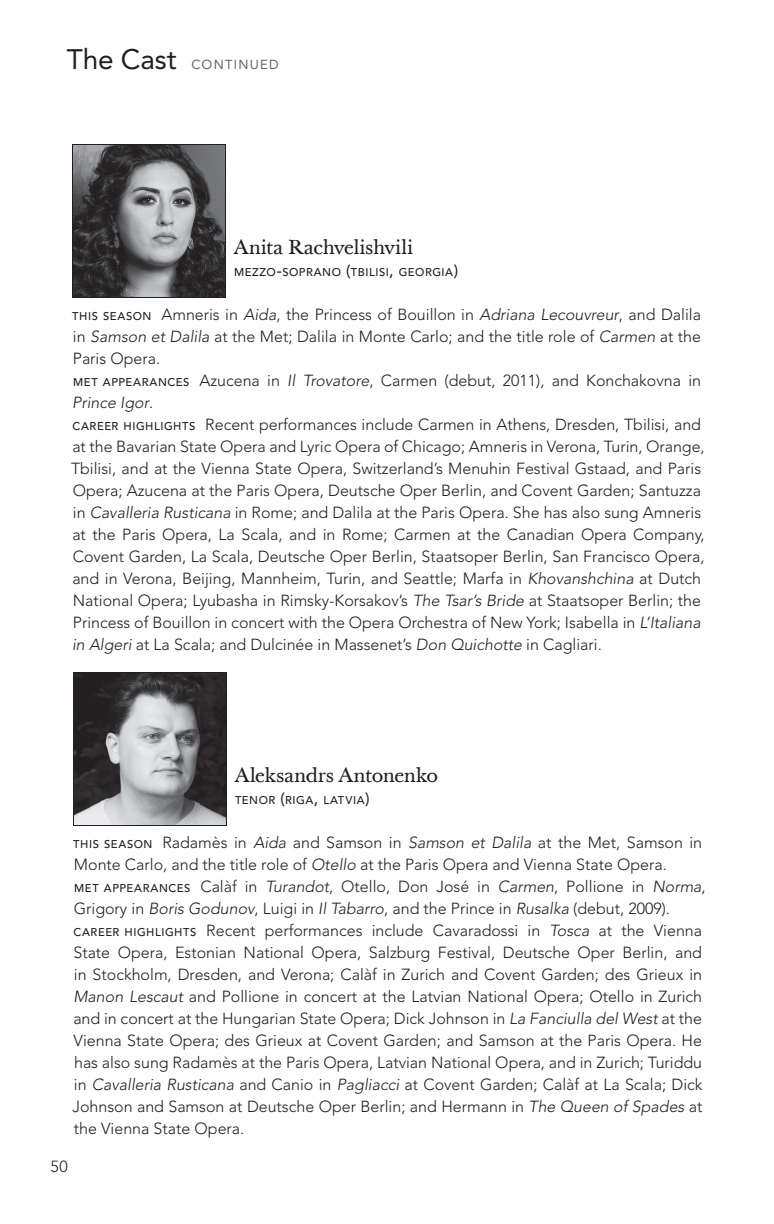
<style>
.page{position:relative;width:774px;height:1224px;background:#fff}
.page>*{position:absolute;margin:0;border:0;box-sizing:border-box;transform-origin:0 0}
.t1{font:20px "Baskerville Ten";letter-spacing:-.015em;color:#231f20}
.t2{font:300 16px/22px "Avenir";color:#231f20}
.t3{font:13px "Avenir";letter-spacing:.095em;color:#636366}
.t4{font:500 11.2px "Avenir";letter-spacing:.05em;color:#231f20}
.s1{font-size:28px;color:#231f20}
.s2{font-size:16px}
.s3{font-weight:500;font-size:11.2px}
.s4{font-style:italic}
</style>
<div class="page">
<img style="left:74px;top:146px;width:150px;height:150px">
<div style="left:72px;top:144px;width:154px;height:154px;border:1px solid #231f20"></div>
<img style="left:75px;top:674px;width:150px;height:150px">
<div style="left:73px;top:672px;width:154px;height:154px;border:1px solid #231f20"></div>
<p class="t3" style="left:67px;top:57px;width:213px"><span class="s1">The Cast</span> CONTINUED</p>
<p class="t1" style="left:234px;top:235px;width:181px">Anita Rachvelishvili</p>
<p class="t4" style="left:234px;top:266px;width:226px">MEZZO<span class="s2">-</span>SOPRANO <span class="s2">(</span>TBILISI<span class="s2">,</span> GEORGIA<span class="s2">)</span></p>
<p class="t2" style="left:71px;top:304px;width:635px"><span class="s3">THIS SEASON</span> Amneris in <span class="s4">Aida</span>, the Princess of Bouillon in <span class="s4">Adriana Lecouvreur</span>, and Dalila in <span class="s4">Samson et Dalila</span> at the Met; Dalila in Monte Carlo; and the title role of <span class="s4">Carmen</span> at the Paris Opera.<br><span class="s3">MET APPEARANCES</span> Azucena in <span class="s4">Il Trovatore</span>, Carmen (debut, 2011), and Konchakovna in <span class="s4">Prince Igor</span>.<br><span class="s3">CAREER HIGHLIGHTS</span> Recent performances include Carmen in Athens, Dresden, Tbilisi, and at the Bavarian State Opera and Lyric Opera of Chicago; Amneris in Verona, Turin, Orange, Tbilisi, and at the Vienna State Opera, Switzerland’s Menuhin Festival Gstaad, and Paris Opera; Azucena at the Paris Opera, Deutsche Oper Berlin, and Covent Garden; Santuzza in <span class="s4">Cavalleria Rusticana</span> in Rome; and Dalila at the Paris Opera. She has also sung Amneris at the Paris Opera, La Scala, and in Rome; Carmen at the Canadian Opera Company, Covent Garden, La Scala, Deutsche Oper Berlin, Staatsoper Berlin, San Francisco Opera, and in Verona, Beijing, Mannheim, Turin, and Seattle; Marfa in <span class="s4">Khovanshchina</span> at Dutch National Opera; Lyubasha in Rimsky-Korsakov’s <span class="s4">The Tsar’s Bride</span> at Staatsoper Berlin; the Princess of Bouillon in concert with the Opera Orchestra of New York; Isabella in <span class="s4">L’Italiana in Algeri</span> at La Scala; and Dulcinée in Massenet’s <span class="s4">Don Quichotte</span> in Cagliari.</p>
<p class="t1" style="left:235px;top:763px;width:205px">Aleksandrs Antonenko</p>
<p class="t4" style="left:235px;top:794px;width:136px">TENOR <span class="s2">(</span>RIGA<span class="s2">,</span> LATVIA<span class="s2">)</span></p>
<p class="t2" style="left:72px;top:832px;width:635px"><span class="s3">THIS SEASON</span> Radamès in <span class="s4">Aida</span> and Samson in <span class="s4">Samson et Dalila</span> at the Met, Samson in Monte Carlo, and the title role of <span class="s4">Otello</span> at the Paris Opera and Vienna State Opera.<br><span class="s3">MET APPEARANCES</span> Calàf in <span class="s4">Turandot</span>, Otello, Don José in <span class="s4">Carmen</span>, Pollione in <span class="s4">Norma</span>, Grigory in <span class="s4">Boris Godunov</span>, Luigi in <span class="s4">Il Tabarro</span>, and the Prince in <span class="s4">Rusalka</span> (debut, 2009).<br><span class="s3">CAREER HIGHLIGHTS</span> Recent performances include Cavaradossi in <span class="s4">Tosca</span> at the Vienna State Opera, Estonian National Opera, Salzburg Festival, Deutsche Oper Berlin, and in Stockholm, Dresden, and Verona; Calàf in Zurich and Covent Garden; des Grieux in <span class="s4">Manon Lescaut</span> and Pollione in concert at the Latvian National Opera; Otello in Zurich and in concert at the Hungarian State Opera; Dick Johnson in <span class="s4">La Fanciulla del West</span> at the Vienna State Opera; des Grieux at Covent Garden; and Samson at the Paris Opera. He has also sung Radamès at the Paris Opera, Latvian National Opera, and in Zurich; Turiddu in <span class="s4">Cavalleria Rusticana</span> and Canio in <span class="s4">Pagliacci</span> at Covent Garden; Calàf at La Scala; Dick Johnson and Samson at Deutsche Oper Berlin; and Hermann in <span class="s4">The Queen of Spades</span> at the Vienna State Opera.</p>
<p class="t2" style="left:51px;top:1156px;width:19px">50</p>
</div>
